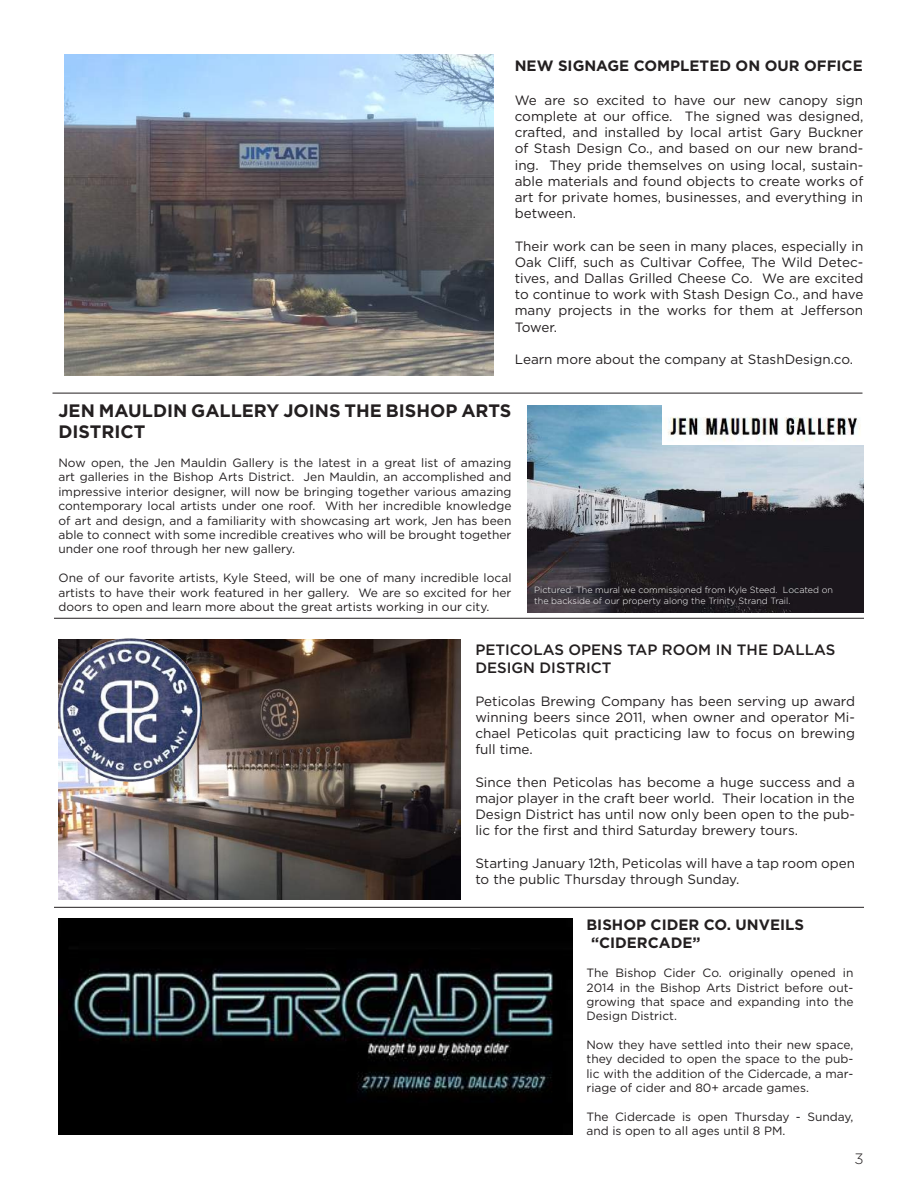
<style>
.page{position:relative;width:918px;height:1188px;background:#fff}
.page>*{position:absolute;margin:0;border:0;box-sizing:border-box;transform-origin:0 0}
.t1{font:700 18px/21.6px "Gotham";color:#231f20}
.t2{font:700 15px/18px "Gotham";color:#231f20}
.t3{font:500 15px/18px "Gotham";color:#231f20}
.t4{font:300 15px "Gotham";color:#231f20}
.t5{font:13.5px/16.2px "Gotham";color:#231f20;text-align:justify}
.t6{font:12px/14.4px "Gotham";color:#231f20;text-align:justify}
.t7{font:300 9px/10.8px "Gotham";color:#fff}
</style>
<div class="page">
<hr style="left:52px;top:393px;width:810px;height:1px;background:#231f20">
<img style="left:64px;top:54px;width:430px;height:322px">
<hr style="left:54px;top:907px;width:810px;height:1px;background:#231f20">
<img style="left:58px;top:918px;width:514px;height:216px">
<hr style="left:54px;top:618px;width:810px;height:1px;background:#231f20">
<img style="left:58px;top:639px;width:402px;height:261px">
<img style="left:58px;top:638px;width:144px;height:145px">
<img style="left:527px;top:406px;width:337px;height:206px">
<img style="left:662px;top:406px;width:202px;height:39px">
<p class="t2" style="left:515px;top:56px;width:349px">NEW SIGNAGE COMPLETED ON OUR OFFICE</p>
<p class="t5" style="left:515px;top:92px;width:350px">We are so excited to have our new canopy sign complete at our office. The signed was designed, crafted, and installed by local artist Gary Buckner of Stash Design Co., and based on our new brand&shy;ing. They pride themselves on using local, sustain&shy;able materials and found objects to create works of art for private homes, businesses, and everything in between.</p>
<p class="t5" style="left:515px;top:237px;width:350px">Their work can be seen in many places, especially in Oak Cliff, such as Cultivar Coffee, The Wild Detec&shy;tives, and Dallas Grilled Cheese Co. We are excited to continue to work with Stash Design Co., and have many projects in the works for them at Jefferson Tower.</p>
<p class="t5" style="left:515px;top:351px;width:340px">Learn more about the company at StashDesign.co.</p>
<h1 class="t1" style="left:58px;top:399px;width:454px">JEN MAULDIN GALLERY JOINS THE BISHOP ARTS<br>DISTRICT</h1>
<p class="t6" style="left:58px;top:455px;width:455px">Now open, the Jen Mauldin Gallery is the latest in a great list of amazing art galleries in the Bishop Arts District. Jen Mauldin, an accomplished and impressive interior designer, will now be bringing together various amazing contemporary local artists under one roof. With her incredible knowledge of art and design, and a familiarity with showcasing art work, Jen has been able to connect with some incredible creatives who will be brought together under one roof through her new gallery.</p>
<p class="t6" style="left:58px;top:571px;width:455px">One of our favorite artists, Kyle Steed, will be one of many incredible local artists to have their work featured in her gallery. We are so excited for her doors to open and learn more about the great artists working in our city.</p>
<p class="t7" style="left:534px;top:584px;width:300px">Pictured: The mural we commissioned from Kyle Steed. Located on the backside of our property along the Trinity Strand Trail.</p>
<p class="t3" style="left:475px;top:641px;width:361px">PETICOLAS OPENS TAP ROOM IN THE DALLAS<br>DESIGN DISTRICT</p>
<p class="t5" style="left:475px;top:692px;width:381px">Peticolas Brewing Company has been serving up award winning beers since 2011, when owner and operator Mi&shy;chael Peticolas quit practicing law to focus on brewing full time.</p>
<p class="t5" style="left:475px;top:773px;width:381px">Since then Peticolas has become a huge success and a major player in the craft beer world. Their location in the Design District has until now only been open to the pub&shy;lic for the first and third Saturday brewery tours.</p>
<p class="t5" style="left:475px;top:854px;width:381px">Starting January 12th, Peticolas will have a tap room open to the public Thursday through Sunday.</p>
<p class="t2" style="left:591px;top:916px;width:214px;text-indent:-4px">BISHOP CIDER CO. UNVEILS “CIDERCADE”</p>
<p class="t6" style="left:586px;top:965px;width:269px">The Bishop Cider Co. originally opened in 2014 in the Bishop Arts District before out&shy;growing that space and expanding into the Design District.</p>
<p class="t6" style="left:586px;top:1037px;width:268px">Now they have settled into their new space, they decided to open the space to the pub&shy;lic with the addition of the Cidercade, a mar&shy;riage of cider and 80+ arcade games.</p>
<p class="t6" style="left:586px;top:1109px;width:269px">The Cidercade is open Thursday - Sunday, and is open to all ages until 8 PM.</p>
<p class="t4" style="left:855px;top:1149px;width:11px">3</p>
</div>
